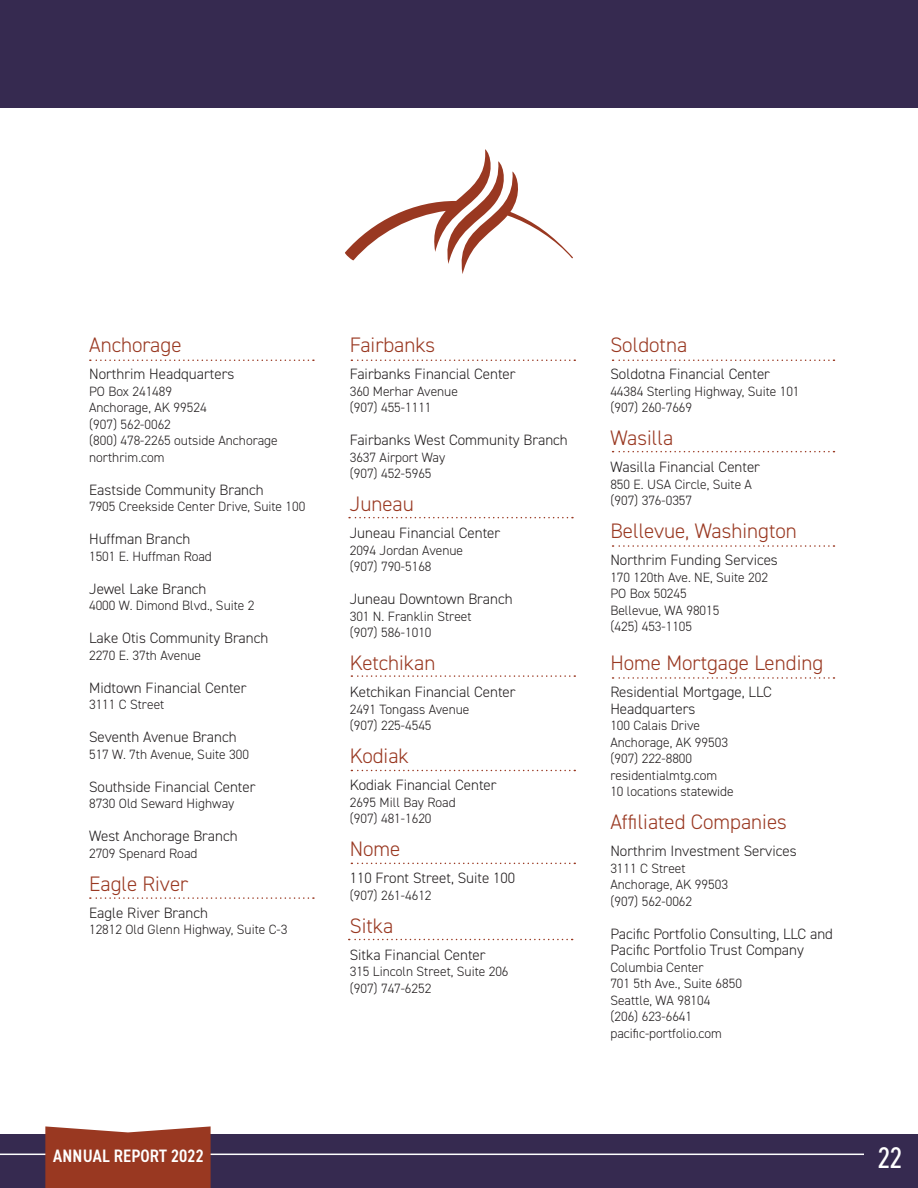
<style>
.page{position:relative;width:918px;height:1188px;background:#fff}
.page>*{position:absolute;margin:0;border:0;box-sizing:border-box;transform-origin:0 0}
.t1{font:condensed 30px "DIN2014";color:#fff}
.t2{font:300 21px "DIN2014";color:#993821}
.t3{font:600 condensed 18px "DIN2014";letter-spacing:.01em;color:#fff}
.t4{font:300 15px/16.5px "DIN2014";color:#231f20}
.t5{font:300 13.5px/16.5px "DIN2014";color:#231f20}
</style>
<div class="page">
<div style="left:0;top:1134px;width:918px;height:54px;background:#362a50"></div>
<hr style="left:0;top:1154px;width:58px;height:1px;background:#fff">
<hr style="left:192px;top:1154px;width:672px;height:1px;background:#fff">
<svg style="left:45px;top:1126px;width:166px;height:62px;background:#9e432d"></svg>
<svg style="left:90px;top:360px;width:224px;height:1px"></svg>
<svg style="left:351px;top:360px;width:224px;height:1px"></svg>
<svg style="left:613px;top:360px;width:221px;height:1px"></svg>
<svg style="left:90px;top:897px;width:224px;height:2px"></svg>
<svg style="left:351px;top:863px;width:224px;height:1px"></svg>
<svg style="left:351px;top:770px;width:224px;height:1px"></svg>
<svg style="left:351px;top:675px;width:224px;height:2px"></svg>
<svg style="left:349px;top:939px;width:224px;height:1px"></svg>
<svg style="left:613px;top:677px;width:221px;height:2px"></svg>
<svg style="left:613px;top:545px;width:221px;height:2px"></svg>
<svg style="left:613px;top:451px;width:221px;height:1px"></svg>
<svg style="left:349px;top:517px;width:224px;height:1px"></svg>
<div style="left:0;top:0;width:918px;height:108px;background:#362a50"></div>
<svg style="left:345px;top:149px;width:228px;height:125px"></svg>
<h2 class="t2" style="left:89px;top:332px;width:94px">Anchorage</h2>
<p class="t4" style="left:89px;top:366px;width:147px">Northrim Headquarters</p>
<p class="t5" style="left:89px;top:383px;width:190px">PO Box 241489<br>Anchorage, AK 99524<br>(907) 562-0062<br>(800) 478-2265 outside Anchorage northrim.com</p>
<p class="t4" style="left:89px;top:481px;width:176px">Eastside Community Branch</p>
<p class="t5" style="left:89px;top:498px;width:218px">7905 Creekside Center Drive, Suite 100</p>
<p class="t4" style="left:89px;top:531px;width:103px">Huffman Branch</p>
<p class="t5" style="left:89px;top:548px;width:124px">1501 E. Huffman Road</p>
<p class="t4" style="left:89px;top:580px;width:119px">Jewel Lake Branch</p>
<p class="t5" style="left:89px;top:597px;width:167px">4000 W. Dimond Blvd., Suite 2</p>
<p class="t4" style="left:89px;top:630px;width:181px">Lake Otis Community Branch</p>
<p class="t5" style="left:89px;top:647px;width:114px">2270 E. 37th Avenue</p>
<p class="t4" style="left:89px;top:679px;width:159px">Midtown Financial Center</p>
<p class="t5" style="left:89px;top:696px;width:77px">3111 C Street</p>
<p class="t4" style="left:89px;top:729px;width:149px">Seventh Avenue Branch</p>
<p class="t5" style="left:89px;top:746px;width:161px">517 W. 7th Avenue, Suite 300</p>
<p class="t4" style="left:89px;top:778px;width:168px">Southside Financial Center</p>
<p class="t5" style="left:89px;top:795px;width:147px">8730 Old Seward Highway</p>
<p class="t4" style="left:89px;top:828px;width:150px">West Anchorage Branch</p>
<p class="t5" style="left:89px;top:845px;width:110px">2709 Spenard Road</p>
<h2 class="t2" style="left:89px;top:871px;width:101px">Eagle River</h2>
<p class="t4" style="left:89px;top:904px;width:120px">Eagle River Branch</p>
<p class="t5" style="left:89px;top:921px;width:200px">12812 Old Glenn Highway, Suite C-3</p>
<h3 class="t3" style="left:53px;top:1144px;width:152px">ANNUAL REPORT 2022</h3>
<h2 class="t2" style="left:350px;top:332px;width:87px">Fairbanks</h2>
<p class="t4" style="left:350px;top:366px;width:167px">Fairbanks Financial Center</p>
<p class="t5" style="left:350px;top:383px;width:110px">360 Merhar Avenue (907) 455-1111</p>
<p class="t4" style="left:350px;top:432px;width:220px">Fairbanks West Community Branch</p>
<p class="t5" style="left:350px;top:449px;width:97px">3637 Airport Way (907) 452-5965</p>
<h2 class="t2" style="left:350px;top:491px;width:66px">Juneau</h2>
<p class="t4" style="left:350px;top:525px;width:152px">Juneau Financial Center</p>
<p class="t5" style="left:350px;top:542px;width:115px">2094 Jordan Avenue (907) 790-5168</p>
<p class="t4" style="left:350px;top:591px;width:164px">Juneau Downtown Branch</p>
<p class="t5" style="left:350px;top:608px;width:123px">301 N. Franklin Street (907) 586-1010</p>
<h2 class="t2" style="left:350px;top:650px;width:87px">Ketchikan</h2>
<p class="t4" style="left:350px;top:684px;width:167px">Ketchikan Financial Center</p>
<p class="t5" style="left:350px;top:701px;width:121px">2491 Tongass Avenue (907) 225-4545</p>
<h2 class="t2" style="left:350px;top:743px;width:61px">Kodiak</h2>
<p class="t4" style="left:350px;top:777px;width:148px">Kodiak Financial Center</p>
<p class="t5" style="left:350px;top:794px;width:107px">2695 Mill Bay Road (907) 481-1620</p>
<h2 class="t2" style="left:350px;top:836px;width:52px">Nome</h2>
<p class="t4" style="left:350px;top:870px;width:167px">110 Front Street, Suite 100</p>
<p class="t5" style="left:350px;top:887px;width:83px">(907) 261-4612</p>
<h2 class="t2" style="left:350px;top:913px;width:45px">Sitka</h2>
<p class="t4" style="left:350px;top:946px;width:137px">Sitka Financial Center</p>
<p class="t5" style="left:350px;top:963px;width:160px">315 Lincoln Street, Suite 206 (907) 747-6252</p>
<h2 class="t2" style="left:610px;top:332px;width:78px">Soldotna</h2>
<p class="t4" style="left:610px;top:366px;width:161px">Soldotna Financial Center</p>
<p class="t5" style="left:610px;top:383px;width:191px">44384 Sterling Highway, Suite 101 (907) 260-7669</p>
<h2 class="t2" style="left:610px;top:425px;width:64px">Wasilla</h2>
<p class="t4" style="left:610px;top:459px;width:151px">Wasilla Financial Center</p>
<p class="t5" style="left:610px;top:476px;width:143px">850 E. USA Circle, Suite A (907) 376-0357</p>
<h2 class="t2" style="left:610px;top:518px;width:188px">Bellevue, Washington</h2>
<p class="t4" style="left:610px;top:552px;width:169px">Northrim Funding Services</p>
<p class="t5" style="left:610px;top:569px;width:159px">170 120th Ave. NE, Suite 202<br>PO Box 50245<br>Bellevue, WA 98015<br>(425) 453-1105</p>
<h2 class="t2" style="left:610px;top:650px;width:214px">Home Mortgage Lending</h2>
<p class="t4" style="left:610px;top:684px;width:163px">Residential Mortgage, LLC<br>Headquarters</p>
<p class="t5" style="left:610px;top:717px;width:125px">100 Calais Drive<br>Anchorage, AK 99503 (907) 222-8800 residentialmtg.com<br>10 locations statewide</p>
<h2 class="t2" style="left:610px;top:809px;width:178px">Affiliated Companies</h2>
<p class="t4" style="left:610px;top:843px;width:188px">Northrim Investment Services</p>
<p class="t5" style="left:610px;top:860px;width:119px">3111 C Street<br>Anchorage, AK 99503 (907) 562-0062</p>
<p class="t4" style="left:610px;top:925px;width:224px">Pacific Portfolio Consulting, LLC and<br>Pacific Portfolio Trust Company</p>
<p class="t5" style="left:610px;top:959px;width:133px">Columbia Center<br>701 5th Ave., Suite 6850<br>Seattle, WA 98104<br>(206) 623-6641 pacific-portfolio.com</p>
<h1 class="t1" style="left:878px;top:1138px;width:26px">22</h1>
</div>
